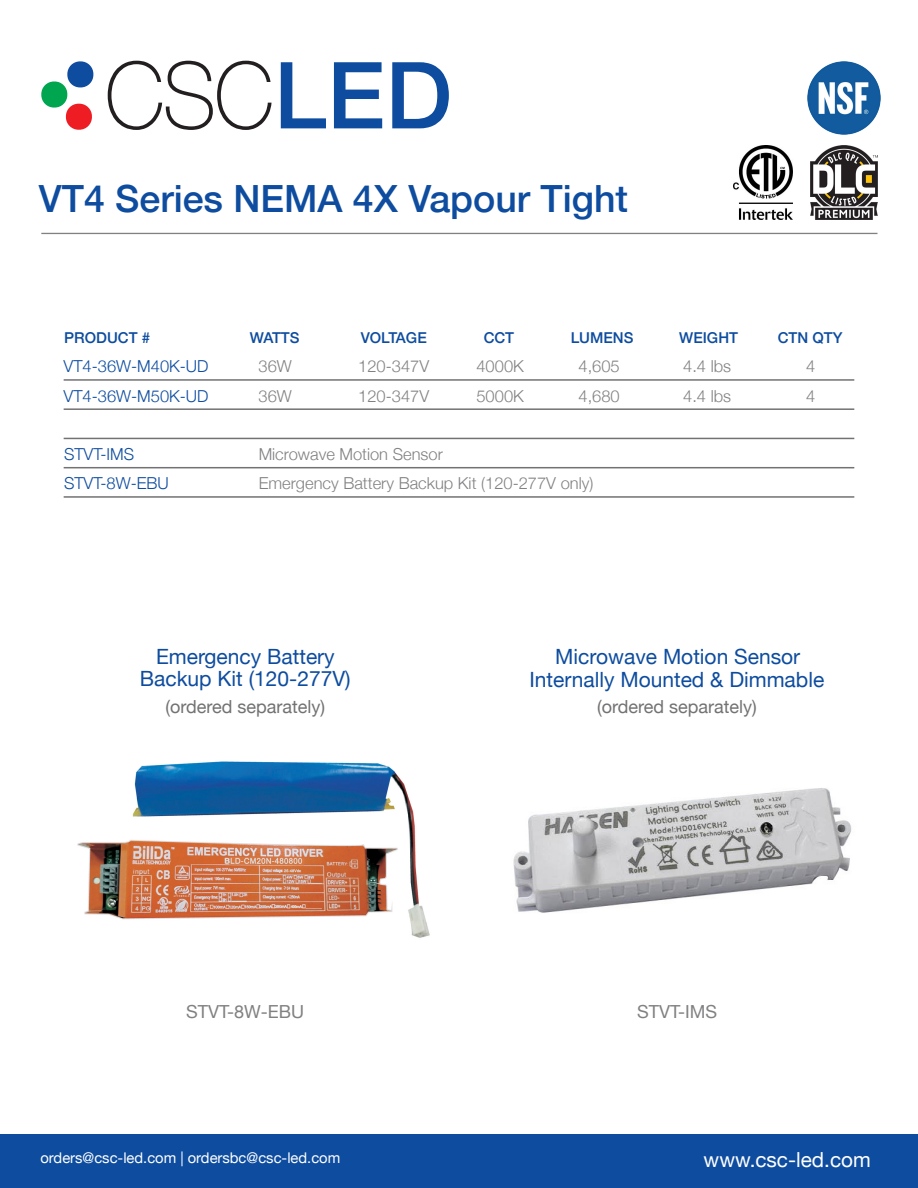
<style>
.page{position:relative;width:918px;height:1188px;background:#fff}
.page>*{position:absolute;margin:0;border:0;box-sizing:border-box;transform-origin:0 0}
.t1{font:500 37.5px "Helvetica Neue";color:#0d4c9f}
.t2{font:21px/22.5px "Helvetica Neue";color:#0d4c9f;text-align:center}
.t3{font:20.7px "Helvetica Neue";color:#fff}
.t4{font:18px "Helvetica Neue";color:#717271}
.t5{font:18px "Helvetica Neue";color:#818183}
.t6{font:300 16.5px "Helvetica Neue";color:#818183}
.t7{font:300 16.5px "Helvetica Neue";color:#0d4c9f}
.t8{font:500 15px "Helvetica Neue";color:#0d4c9f}
.t9{font:14.7px "Helvetica Neue";color:#fff}
</style>
<div class="page">
<svg style="left:108px;top:61px;width:164px;height:69px"></svg>
<svg style="left:281px;top:62px;width:45px;height:66px"></svg>
<svg style="left:334px;top:62px;width:48px;height:66px"></svg>
<svg style="left:392px;top:62px;width:57px;height:66px"></svg>
<div style="left:67px;top:61px;width:26px;height:26px;background:#0d4c9f;border-radius:13px"></div>
<div style="left:66px;top:104px;width:26px;height:26px;background:#ee1d23;border-radius:13px"></div>
<div style="left:41px;top:82px;width:26px;height:26px;background:#00a54f;border-radius:13px"></div>
<hr style="left:41px;top:233px;width:837px;height:1px;background:#818183">
<div style="left:0;top:1134px;width:918px;height:54px;background:#0d4c9f"></div>
<hr style="left:64px;top:379px;width:790px;height:2px;background:#717271">
<hr style="left:64px;top:408px;width:790px;height:2px;background:#717271">
<hr style="left:64px;top:438px;width:790px;height:1px;background:#717271">
<hr style="left:64px;top:467px;width:790px;height:1px;background:#717271">
<hr style="left:64px;top:496px;width:790px;height:2px;background:#717271">
<img style="left:810px;top:146px;width:68px;height:74px">
<img style="left:807px;top:61px;width:74px;height:74px">
<img style="left:513px;top:788px;width:339px;height:125px">
<img style="left:77px;top:761px;width:353px;height:177px">
<img style="left:733px;top:146px;width:59px;height:74px">
<p class="t1" style="left:39px;top:168px;width:591px">VT4 Series NEMA 4X Vapour Tight</p>
<p class="t8" style="left:64px;top:326px;width:87px">PRODUCT #</p>
<p class="t8" style="left:250px;top:326px;width:51px">WATTS</p>
<p class="t8" style="left:361px;top:326px;width:68px">VOLTAGE</p>
<p class="t8" style="left:484px;top:326px;width:32px">CCT</p>
<p class="t8" style="left:571px;top:326px;width:64px">LUMENS</p>
<p class="t8" style="left:679px;top:326px;width:60px">WEIGHT</p>
<p class="t8" style="left:778px;top:326px;width:66px">CTN QTY</p>
<p class="t7" style="left:64px;top:353px;width:146px">VT4-36W-M40K-UD</p>
<p class="t6" style="left:259px;top:353px;width:35px">36W</p>
<p class="t6" style="left:358px;top:353px;width:72px">120-347V</p>
<p class="t6" style="left:476px;top:353px;width:49px">4000K</p>
<p class="t6" style="left:579px;top:353px;width:43px">4,605</p>
<p class="t6" style="left:683px;top:353px;width:49px">4.4 lbs</p>
<p class="t6" style="left:806px;top:353px;width:11px">4</p>
<p class="t7" style="left:64px;top:383px;width:146px">VT4-36W-M50K-UD</p>
<p class="t6" style="left:259px;top:383px;width:35px">36W</p>
<p class="t6" style="left:358px;top:383px;width:72px">120-347V</p>
<p class="t6" style="left:476px;top:383px;width:49px">5000K</p>
<p class="t6" style="left:579px;top:383px;width:43px">4,680</p>
<p class="t6" style="left:683px;top:383px;width:49px">4.4 lbs</p>
<p class="t6" style="left:806px;top:383px;width:11px">4</p>
<p class="t7" style="left:64px;top:441px;width:72px">STVT-IMS</p>
<p class="t6" style="left:259px;top:441px;width:186px">Microwave Motion Sensor</p>
<p class="t7" style="left:64px;top:470px;width:106px">STVT-8W-EBU</p>
<p class="t6" style="left:259px;top:470px;width:336px">Emergency Battery Backup Kit (120-277V only)</p>
<p class="t2" style="left:140px;top:646px;width:212px">Emergency Battery<br>Backup Kit (120-277V)</p>
<p class="t4" style="left:165px;top:693px;width:161px">(ordered separately)</p>
<p class="t5" style="left:186px;top:999px;width:120px">STVT-8W-EBU</p>
<p class="t2" style="left:529px;top:647px;width:296px">Microwave Motion Sensor<br>Internally Mounted &amp; Dimmable</p>
<p class="t4" style="left:597px;top:694px;width:161px">(ordered separately)</p>
<p class="t5" style="left:637px;top:999px;width:82px">STVT-IMS</p>
<p class="t9" style="left:40px;top:1147px;width:301px">orders@csc-led.com | ordersbc@csc-led.com</p>
<p class="t3" style="left:704px;top:1145px;width:169px">www.csc-led.com</p>
</div>
